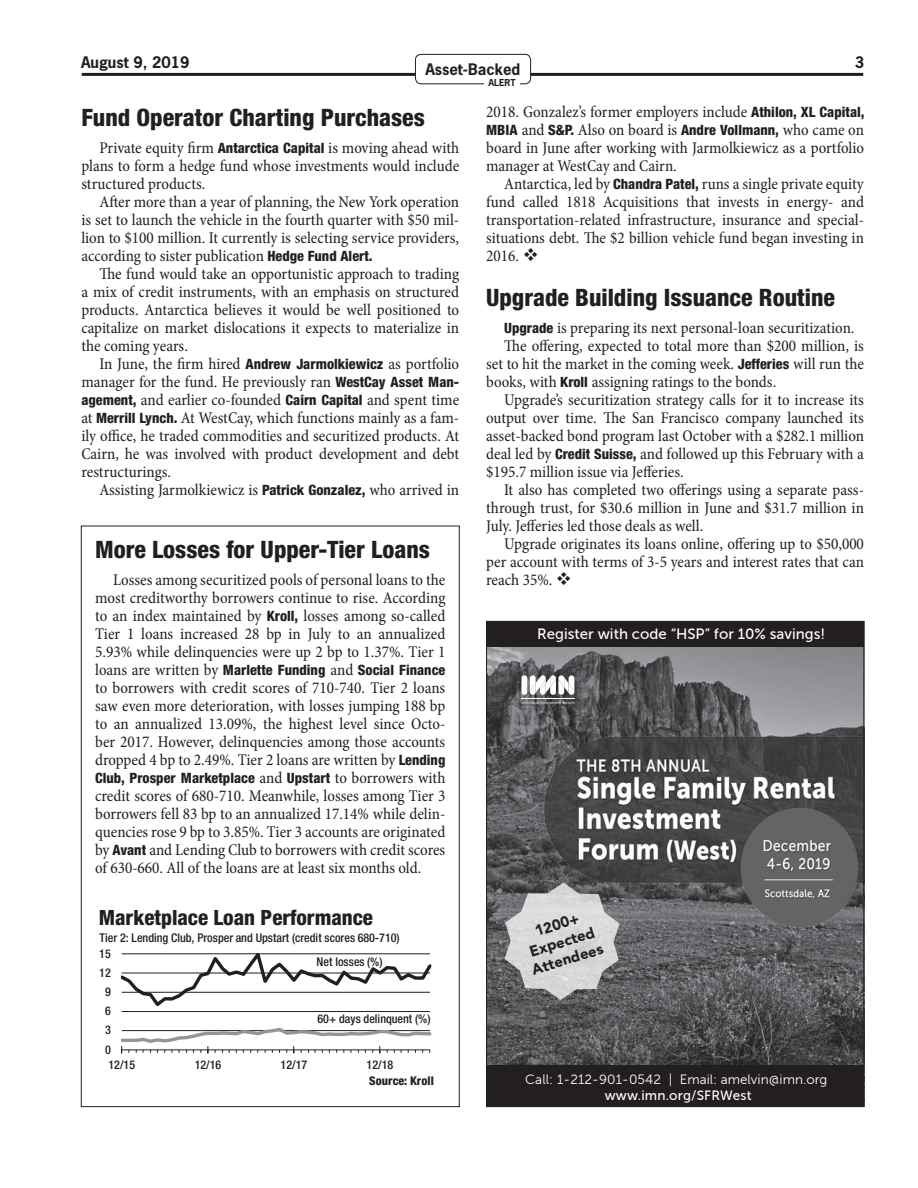
<style>
.page{position:relative;width:918px;height:1188px;background:#fff}
.page>*{position:absolute;margin:0;border:0;box-sizing:border-box;transform-origin:0 0}
.t1{font:800 condensed 24px "Helvetica Neue LT Std";color:#231f20}
.t2{font:800 condensed 21px "Helvetica Neue LT Std";color:#231f20}
.t3{font:condensed 16.5px/18px "Minion Pro";color:#231f20;text-align:justify}
.t4{font:15px "Museo Sans 500";color:#fff}
.t5{font:700 15px "News Gothic";color:#231f20}
.t6{font:900 15px/18px "Avenir";color:#231f20;text-align:center}
.t7{font:800 condensed 14.25px "Helvetica Neue LT Std";color:#231f20}
.t8{font:13.5px "Museo Sans 300";color:#fff}
.t9{font:13.5px "Museo Sans 500";letter-spacing:.01em;color:#fff}
.t10{font:500 condensed 12px/23.9px "Helvetica Neue LT Std";color:#231f20}
.t11{font:800 condensed 12px "Helvetica Neue LT Std";letter-spacing:.005em;color:#231f20}
.t12{font:700 9px "News Gothic";color:#231f20}
.s1{font-family:"Helvetica Neue LT Std";font-weight:800;font-size:14.25px}
.s2{font-family:"Minion Pro";font-weight:400;font-size:16.5px}
</style>
<div class="page">
<div style="left:415px;top:54px;width:116px;height:30px;border:1px solid #231f20;border-radius:6px"></div>
<div style="left:484px;top:79px;width:36px;height:9px;background:#fff"></div>
<hr style="left:82px;top:73px;width:333px;height:3px;background:#231f20">
<hr style="left:531px;top:73px;width:332px;height:3px;background:#231f20">
<hr style="left:122px;top:1011px;width:308px;height:1px;background:#231f20">
<hr style="left:122px;top:953px;width:308px;height:1px;background:#231f20">
<svg style="left:121px;top:954px;width:310px;height:52px"></svg>
<svg style="left:121px;top:1027px;width:310px;height:27px"></svg>
<img style="left:488px;top:647px;width:374px;height:418px">
<div style="left:486px;top:1065px;width:378px;height:42px;background:#231f20"></div>
<div style="left:486px;top:621px;width:378px;height:26px;background:#231f20"></div>
<svg style="left:504px;top:883px;width:116px;height:117px;background:#afafb0"></svg>
<img style="left:533px;top:712px;width:329px;height:220px">
<img style="left:522px;top:698px;width:52px;height:1px">
<img style="left:522px;top:675px;width:5px;height:20px;border-radius:3px">
<img style="left:574px;top:675px;width:1px;height:19px">
<svg style="left:530px;top:675px;width:44px;height:20px"></svg>
<img style="left:522px;top:701px;width:53px;height:3px">
<p class="t5" style="left:81px;top:53px;width:110px">August 9, 2019</p>
<p class="t5" style="left:855px;top:52px;width:11px">3</p>
<p class="t5" style="left:425px;top:60px;width:97px">Asset-Backed</p>
<p class="t12" style="left:488px;top:77px;width:29px">ALERT</p>
<h1 class="t1" style="left:81px;top:103px;width:345px">Fund Operator Charting Purchases</h1>
<p class="t3" style="left:81px;top:139px;width:379px;text-indent:18px">Private equity firm <span class="s1">Antarctica Capital</span> is moving ahead with plans to form a hedge fund whose investments would include structured products.</p>
<p class="t3" style="left:81px;top:193px;width:379px;text-indent:18px">After more than a year of planning, the New York operation is set to launch the vehicle in the fourth quarter with $50 mil&shy;lion to $100 million. It currently is selecting service providers, according to sister publication <span class="s1">Hedge Fund Alert.</span></p>
<p class="t3" style="left:81px;top:265px;width:379px;text-indent:18px">The fund would take an opportunistic approach to trading a mix of credit instruments, with an emphasis on structured products. Antarctica believes it would be well positioned to capitalize on market dislocations it expects to materialize in the coming years.</p>
<p class="t3" style="left:81px;top:355px;width:379px;text-indent:18px">In June, the firm hired <span class="s1">Andrew Jarmolkiewicz</span> as portfolio manager for the fund. He previously ran <span class="s1">WestCay Asset Man&shy;agement,</span> and earlier co-founded <span class="s1">Cairn Capital</span> and spent time at <span class="s1">Merrill Lynch.</span> At WestCay, which functions mainly as a fam&shy;ily office, he traded commodities and securitized products. At Cairn, he was involved with product development and debt restructurings.</p>
<p class="t3" style="left:99px;top:481px;width:361px">Assisting Jarmolkiewicz is <span class="s1">Patrick Gonzalez,</span> who arrived in</p>
<h1 class="t1" style="left:95px;top:535px;width:336px">More Losses for Upper-Tier Loans</h1>
<p class="t3" style="left:95px;top:571px;width:352px;text-indent:18px">Losses among securitized pools of personal loans to the most creditworthy borrowers continue to rise. According to an index maintained by <span class="s1">Kroll,</span> losses among so-called Tier 1 loans increased 28 bp in July to an annualized 5.93% while delinquencies were up 2 bp to 1.37%. Tier 1</p>
<p class="t7" style="left:95px;top:661px;width:352px"><span class="s2">loans are written by</span> Marlette Funding <span class="s2">and</span> Social Finance</p>
<p class="t3" style="left:95px;top:679px;width:352px">to borrowers with credit scores of 710-740. Tier 2 loans saw even more deterioration, with losses jumping 188 bp to an annualized 13.09%, the highest level since Octo&shy;ber 2017. However, delinquencies among those accounts dropped 4 bp to 2.49%. Tier 2 loans are written by <span class="s1">Lending</span></p>
<p class="t7" style="left:95px;top:769px;width:352px">Club, Prosper Marketplace <span class="s2">and</span> Upstart <span class="s2">to borrowers with</span></p>
<p class="t3" style="left:95px;top:787px;width:352px">credit scores of 680-710. Meanwhile, losses among Tier 3 borrowers fell 83 bp to an annualized 17.14% while delin&shy;quencies rose 9 bp to 3.85%. Tier 3 accounts are originated by <span class="s1">Avant</span> and Lending Club to borrowers with credit scores of 630-660. All of the loans are at least six months old.</p>
<p class="t2" style="left:99px;top:904px;width:276px">Marketplace Loan Performance</p>
<p class="t10" style="left:317px;top:926px;width:85px;text-indent:-217px">Tier 2: Lending Club, Prosper and Upstart (credit scores 680-710)<br>Net losses (%)</p>
<p class="t10" style="left:99px;top:941px;width:13px">15</p>
<p class="t10" style="left:99px;top:961px;width:13px">12</p>
<p class="t10" style="left:105px;top:980px;width:7px">9</p>
<p class="t10" style="left:105px;top:999px;width:7px">6</p>
<p class="t10" style="left:105px;top:1018px;width:7px">3</p>
<p class="t10" style="left:105px;top:1037px;width:7px">0</p>
<p class="t10" style="left:318px;top:1007px;width:114px">60+ days delinquent (%)</p>
<p class="t10" style="left:108px;top:1052px;width:28px">12/15</p>
<p class="t10" style="left:195px;top:1052px;width:28px">12/16</p>
<p class="t10" style="left:281px;top:1052px;width:28px">12/17</p>
<p class="t10" style="left:367px;top:1052px;width:28px">12/18</p>
<p class="t11" style="left:369px;top:1073px;width:66px">Source: Kroll</p>
<p class="t3" style="left:486px;top:103px;width:380px">2018. Gonzalez’s former employers include <span class="s1">Athilon, XL Capital, MBIA</span> and <span class="s1">S&amp;P.</span> Also on board is <span class="s1">Andre Vollmann,</span> who came on board in June after working with Jarmolkiewicz as a portfolio manager at WestCay and Cairn.</p>
<p class="t3" style="left:486px;top:175px;width:379px;text-indent:18px">Antarctica, led by <span class="s1">Chandra Patel,</span> runs a single private equity fund called 1818 Acquisitions that invests in energy- and transportation-related infrastructure, insurance and special&shy;situations debt. The $2 billion vehicle fund began investing in 2016. ❖</p>
<h1 class="t1" style="left:486px;top:283px;width:350px">Upgrade Building Issuance Routine</h1>
<p class="t3" style="left:504px;top:319px;width:352px"><span class="s1">Upgrade</span> is preparing its next personal-loan securitization.</p>
<p class="t3" style="left:504px;top:337px;width:361px">The offering, expected to total more than $200 million, is</p>
<p class="t3" style="left:486px;top:355px;width:379px">set to hit the market in the coming week. <span class="s1">Jefferies</span> will run the</p>
<p class="t3" style="left:486px;top:373px;width:292px">books, with <span class="s1">Kroll</span> assigning ratings to the bonds.</p>
<p class="t3" style="left:504px;top:391px;width:361px">Upgrade’s securitization strategy calls for it to increase its</p>
<p class="t3" style="left:486px;top:409px;width:379px">output over time. The San Francisco company launched its</p>
<p class="t3" style="left:486px;top:427px;width:379px">asset-backed bond program last October with a $282.1 million</p>
<p class="t3" style="left:486px;top:445px;width:379px">deal led by <span class="s1">Credit Suisse,</span> and followed up this February with a</p>
<p class="t3" style="left:486px;top:463px;width:199px">$195.7 million issue via Jefferies.</p>
<p class="t3" style="left:504px;top:481px;width:361px">It also has completed two offerings using a separate pass-</p>
<p class="t3" style="left:486px;top:499px;width:379px">through trust, for $30.6 million in June and $31.7 million in</p>
<p class="t3" style="left:486px;top:517px;width:219px">July. Jefferies led those deals as well.</p>
<p class="t3" style="left:504px;top:535px;width:361px">Upgrade originates its loans online, offering up to $50,000</p>
<p class="t3" style="left:486px;top:553px;width:379px">per account with terms of 3-5 years and interest rates that can</p>
<p class="t3" style="left:486px;top:571px;width:87px">reach 35%. ❖</p>
<p class="t4" style="left:537px;top:626px;width:289px">Register with code “HSP” for 10% savings!</p>
<p class="t6" style="left:519px;top:927px;width:76px;rotate:-17deg">1200+<br>Expected<br>Attendees</p>
<p class="t8" style="left:525px;top:1072px;width:304px">Call: 1-212-901-0542 | Email: amelvin@imn.org</p>
<p class="t9" style="left:605px;top:1088px;width:148px">www.imn.org/SFRWest</p>
</div>
